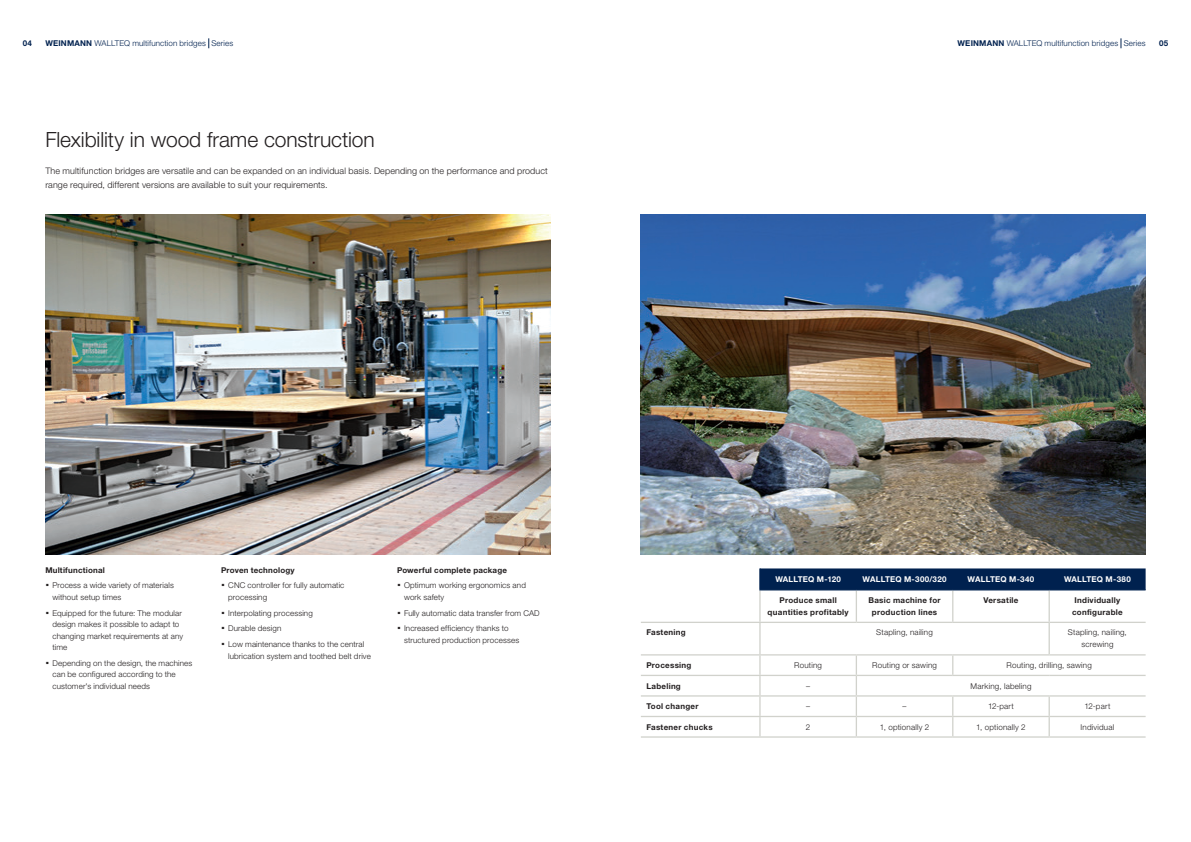
<style>
.page{position:relative;width:1191px;height:842px;background:#fff}
.page>*{position:absolute;margin:0;border:0;box-sizing:border-box;transform-origin:0 0}
._01_Headline_21pt_25{font:300 21px "Helvetica Neue LTW1 G";letter-spacing:-.005em;color:#231f20}
._03_Copy_9pt_light_A{font:300 9px/13.6px "Helvetica Neue LTW1 G";letter-spacing:.01em;color:#231f20}
._09_technische_Tabel{font:300 8px/11.5px "Helvetica Neue LTW1 G";letter-spacing:.015em;color:#231f20}
._09_technische_Tabel-2{font:700 8px/12px "Helvetica Neue LTW1 G";letter-spacing:.035em;color:#231f20;text-align:center}
.Musterseiten_Rubrike{font:300 8px "Helvetica Neue LTW1 G";letter-spacing:.015em;color:#00214f}
._05_BU_8Pt_13_6pt_Bu{font:700 8px "Helvetica Neue LTW1 G";letter-spacing:.02em;color:#231f20}
.t1{font:700 8px "Helvetica Neue LTW1 G";letter-spacing:.025em;color:#fff}
.t2{font:700 8px "Helvetica Neue LTW1 G";color:#00214f}
.s1{font-weight:700}
.s2{font-weight:700;font-size:14px}
</style>
<div class="page">
<img style="left:46px;top:215px;width:504px;height:340px">
<hr style="left:759px;top:590px;width:1px;height:32px;background:#d1d2cc">
<hr style="left:855px;top:590px;width:2px;height:32px;background:#d1d2cc">
<hr style="left:952px;top:590px;width:1px;height:32px;background:#d1d2cc">
<hr style="left:1048px;top:590px;width:1px;height:32px;background:#d1d2cc">
<hr style="left:759px;top:623px;width:1px;height:31px;background:#d1d2cc">
<hr style="left:1048px;top:623px;width:1px;height:31px;background:#d1d2cc">
<hr style="left:855px;top:655px;width:2px;height:20px;background:#d1d2cc">
<svg style="left:952px;top:655px;width:1px;height:20px"></svg>
<svg style="left:759px;top:655px;width:1px;height:81px"></svg>
<svg style="left:855px;top:676px;width:2px;height:60px"></svg>
<svg style="left:952px;top:697px;width:1px;height:39px"></svg>
<svg style="left:1048px;top:697px;width:1px;height:39px"></svg>
<hr style="left:641px;top:622px;width:119px;height:1px;background:#d1d2cc">
<hr style="left:760px;top:622px;width:96px;height:1px;background:#d1d2cc">
<hr style="left:856px;top:622px;width:96px;height:1px;background:#d1d2cc">
<hr style="left:952px;top:622px;width:97px;height:1px;background:#d1d2cc">
<hr style="left:1049px;top:622px;width:96px;height:1px;background:#d1d2cc">
<hr style="left:641px;top:654px;width:119px;height:1px;background:#d1d2cc">
<hr style="left:760px;top:654px;width:96px;height:1px;background:#d1d2cc">
<hr style="left:856px;top:654px;width:96px;height:1px;background:#d1d2cc">
<hr style="left:952px;top:654px;width:97px;height:1px;background:#d1d2cc">
<hr style="left:1049px;top:654px;width:96px;height:1px;background:#d1d2cc">
<hr style="left:641px;top:675px;width:119px;height:1px;background:#d1d2cc">
<hr style="left:760px;top:675px;width:96px;height:1px;background:#d1d2cc">
<hr style="left:856px;top:675px;width:96px;height:1px;background:#d1d2cc">
<hr style="left:952px;top:675px;width:97px;height:1px;background:#d1d2cc">
<hr style="left:1049px;top:675px;width:96px;height:1px;background:#d1d2cc">
<hr style="left:641px;top:695px;width:119px;height:2px;background:#d1d2cc">
<hr style="left:760px;top:695px;width:96px;height:2px;background:#d1d2cc">
<hr style="left:856px;top:695px;width:96px;height:2px;background:#d1d2cc">
<hr style="left:952px;top:695px;width:97px;height:2px;background:#d1d2cc">
<hr style="left:1049px;top:695px;width:96px;height:2px;background:#d1d2cc">
<hr style="left:641px;top:716px;width:119px;height:1px;background:#d1d2cc">
<hr style="left:760px;top:716px;width:96px;height:1px;background:#d1d2cc">
<hr style="left:856px;top:716px;width:96px;height:1px;background:#d1d2cc">
<hr style="left:952px;top:716px;width:97px;height:1px;background:#d1d2cc">
<hr style="left:1049px;top:716px;width:96px;height:1px;background:#d1d2cc">
<hr style="left:641px;top:736px;width:119px;height:2px;background:#d1d2cc">
<hr style="left:760px;top:736px;width:96px;height:2px;background:#d1d2cc">
<hr style="left:856px;top:736px;width:96px;height:2px;background:#d1d2cc">
<hr style="left:952px;top:736px;width:97px;height:2px;background:#d1d2cc">
<hr style="left:1049px;top:736px;width:96px;height:2px;background:#d1d2cc">
<div style="left:759px;top:568px;width:386px;height:21px;background:#00214f"></div>
<hr style="left:759px;top:589px;width:97px;height:1px;background:#00214f">
<hr style="left:856px;top:589px;width:96px;height:1px;background:#00214f">
<hr style="left:952px;top:589px;width:97px;height:1px;background:#00214f">
<hr style="left:1049px;top:589px;width:96px;height:1px;background:#00214f">
<img style="left:641px;top:215px;width:504px;height:340px">
<p class="t2" style="left:23px;top:39px;width:11px">04</p>
<p class="Musterseiten_Rubrike" style="left:45px;top:39px;width:189px"><span class="s1">WEINMANN</span> WALLTEQ multifunction bridges Series</p>
<p class="Musterseiten_Rubrike" style="left:957px;top:39px;width:189px"><span class="s1">WEINMANN</span> WALLTEQ multifunction bridges Series</p>
<p class="t2" style="left:1159px;top:39px;width:11px">05</p>
<p class="_01_Headline_21pt_25" style="left:45px;top:127px;width:331px">Flexibility in wood frame construction</p>
<p class="_03_Copy_9pt_light_A" style="left:45px;top:164px;width:504px">The multifunction bridges are versatile and can be expanded on an individual basis. Depending on the performance and product range required, different versions are available to suit your requirements.</p>
<p class="_05_BU_8Pt_13_6pt_Bu" style="left:45px;top:565px;width:61px">Multifunctional</p>
<p class="_09_technische_Tabel" style="left:52px;top:580px;width:123px;text-indent:-7px"><span class="s2">·</span> Process a wide variety of materials without setup times</p>
<p class="_09_technische_Tabel" style="left:52px;top:607px;width:132px;text-indent:-7px"><span class="s2">·</span> Equipped for the future: The modular design makes it possible to adapt to changing market requirements at any time</p>
<p class="_09_technische_Tabel" style="left:52px;top:657px;width:141px;text-indent:-7px"><span class="s2">·</span> Depending on the design, the machines can be configured according to the customer's individual needs</p>
<p class="_05_BU_8Pt_13_6pt_Bu" style="left:221px;top:565px;width:75px">Proven technology</p>
<p class="_09_technische_Tabel" style="left:228px;top:580px;width:118px;text-indent:-7px"><span class="s2">·</span> CNC controller for fully automatic processing</p>
<p class="_09_technische_Tabel" style="left:221px;top:607px;width:93px"><span class="s2">·</span> Interpolating processing</p>
<p class="_09_technische_Tabel" style="left:221px;top:623px;width:62px"><span class="s2">·</span> Durable design</p>
<p class="_09_technische_Tabel" style="left:228px;top:638px;width:144px;text-indent:-7px"><span class="s2">·</span> Low maintenance thanks to the central lubrication system and toothed belt drive</p>
<p class="_05_BU_8Pt_13_6pt_Bu" style="left:397px;top:565px;width:111px">Powerful complete package</p>
<p class="_09_technische_Tabel" style="left:404px;top:580px;width:123px;text-indent:-7px"><span class="s2">·</span> Optimum working ergonomics and work safety</p>
<p class="_09_technische_Tabel" style="left:397px;top:607px;width:144px"><span class="s2">·</span> Fully automatic data transfer from CAD</p>
<p class="_09_technische_Tabel" style="left:404px;top:623px;width:117px;text-indent:-7px"><span class="s2">·</span> Increased efficiency thanks to structured production processes</p>
<p class="t1" style="left:775px;top:574px;width:67px">WALLTEQ M-120</p>
<p class="t1" style="left:862px;top:574px;width:86px">WALLTEQ M-300/320</p>
<p class="t1" style="left:967px;top:574px;width:68px">WALLTEQ M-340</p>
<p class="t1" style="left:1064px;top:574px;width:68px">WALLTEQ M-380</p>
<p class="_09_technische_Tabel-2" style="left:767px;top:594px;width:83px">Produce small quantities profitably</p>
<p class="_09_technische_Tabel-2" style="left:868px;top:594px;width:74px">Basic machine for production lines</p>
<p class="_09_technische_Tabel-2" style="left:983px;top:594px;width:37px">Versatile</p>
<p class="_09_technische_Tabel-2" style="left:1072px;top:594px;width:52px">Individually configurable</p>
<p class="_09_technische_Tabel-2" style="left:646px;top:627px;width:41px">Fastening</p>
<p class="_09_technische_Tabel" style="left:876px;top:627px;width:58px">Stapling, nailing</p>
<p class="_09_technische_Tabel" style="left:1068px;top:627px;width:60px;line-height:12px;text-align:center">Stapling, nailing, screwing</p>
<p class="_09_technische_Tabel-2" style="left:646px;top:659px;width:47px">Processing</p>
<p class="_09_technische_Tabel" style="left:794px;top:659px;width:29px">Routing</p>
<p class="_09_technische_Tabel" style="left:872px;top:659px;width:66px">Routing or sawing</p>
<p class="_09_technische_Tabel" style="left:1006px;top:659px;width:87px">Routing, drilling, sawing</p>
<p class="_09_technische_Tabel-2" style="left:646px;top:680px;width:36px">Labeling</p>
<p class="_09_technische_Tabel" style="left:806px;top:680px;width:5px">–</p>
<p class="_09_technische_Tabel" style="left:970px;top:680px;width:63px">Marking, labeling</p>
<p class="_09_technische_Tabel-2" style="left:646px;top:700px;width:54px">Tool changer</p>
<p class="_09_technische_Tabel" style="left:806px;top:700px;width:5px">–</p>
<p class="_09_technische_Tabel" style="left:902px;top:700px;width:5px">–</p>
<p class="_09_technische_Tabel" style="left:988px;top:700px;width:27px">12-part</p>
<p class="_09_technische_Tabel" style="left:1084px;top:700px;width:27px">12-part</p>
<p class="_09_technische_Tabel-2" style="left:646px;top:721px;width:68px">Fastener chucks</p>
<p class="_09_technische_Tabel" style="left:806px;top:721px;width:6px">2</p>
<p class="_09_technische_Tabel" style="left:880px;top:721px;width:51px">1, optionally 2</p>
<p class="_09_technische_Tabel" style="left:976px;top:721px;width:51px">1, optionally 2</p>
<p class="_09_technische_Tabel" style="left:1080px;top:721px;width:35px">Individual</p>
</div>
